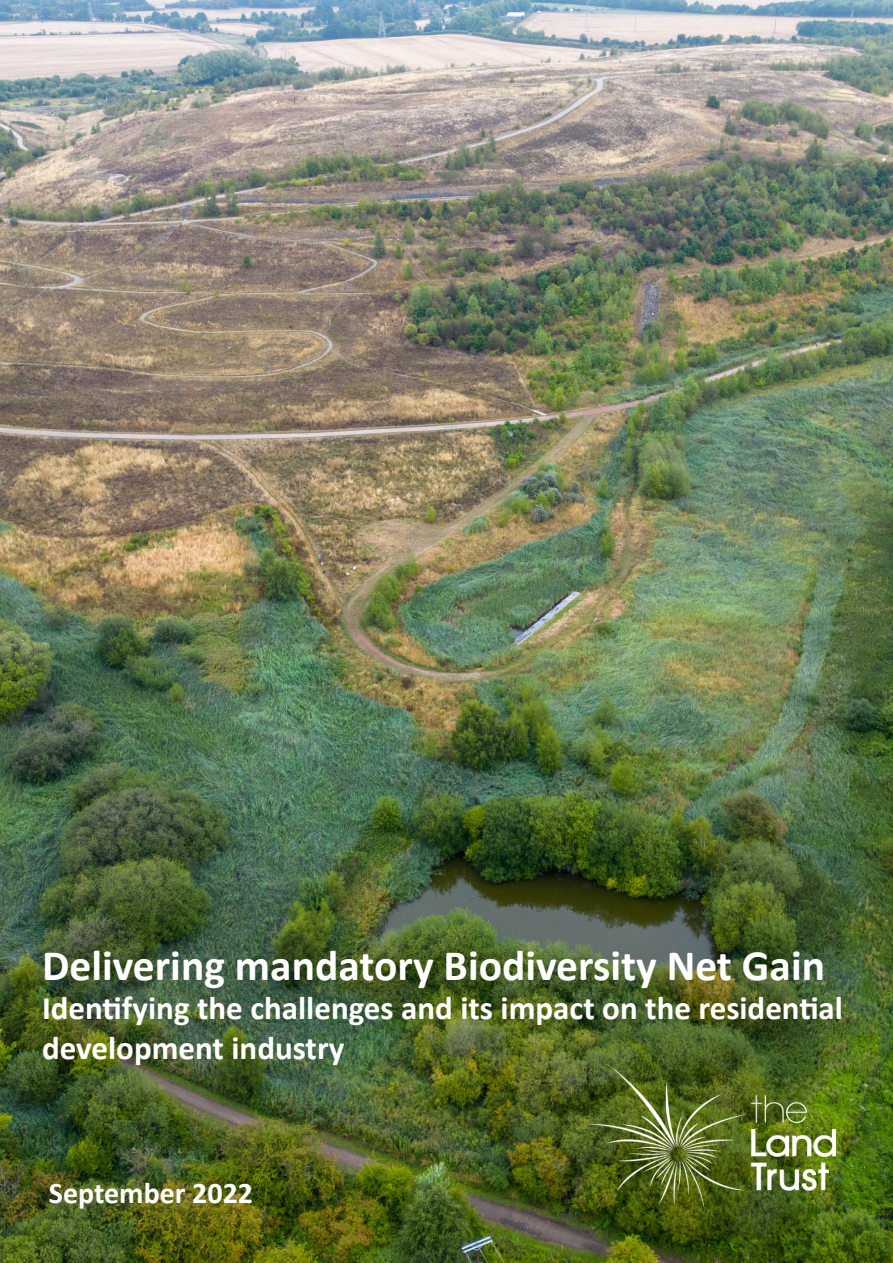
<style>
.page{position:relative;width:893px;height:1263px;background:#fff}
.page>*{position:absolute;margin:0;border:0;box-sizing:border-box;transform-origin:0 0}
.t1{font:700 43.5px "Calibri";color:#fff}
.t2{font:700 33px "Calibri";color:#fff}
.t3{font:700 30px "Calibri";color:#fff}
</style>
<div class="page">
<img style="left:0;top:0;width:893px;height:1263px">
<img style="left:590px;top:1064px;width:246px;height:145px">
<p class="t1" style="left:42px;top:935px;width:784px">Delivering mandatory Biodiversity Net Gain</p>
<p class="t2" style="left:42px;top:985px;width:802px">Identifying the challenges and its impact on the residential</p>
<p class="t2" style="left:42px;top:1025px;width:304px">development industry</p>
<p class="t3" style="left:49px;top:1172px;width:206px">September 2022</p>
</div>
